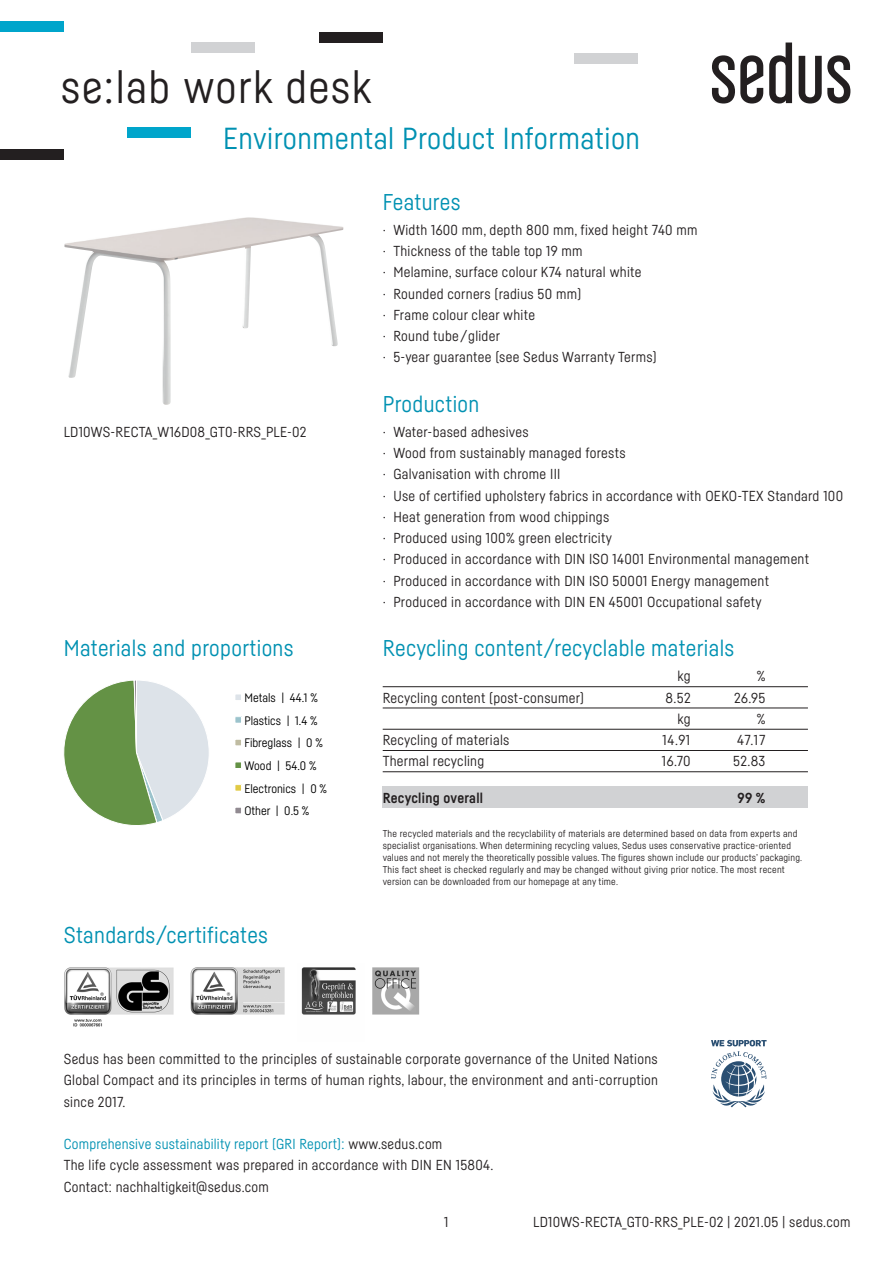
<style>
.page{position:relative;width:893px;height:1263px;background:#fff}
.page>*{position:absolute;margin:0;border:0;box-sizing:border-box;transform-origin:0 0}
.t1{font:45px "Sedus Sans";letter-spacing:.03em;color:#231f20}
.t2{font:30px "Sedus Sans";letter-spacing:.015em;color:#0091b2}
.t3{font:22.5px "Sedus Sans";letter-spacing:.015em;color:#0091b2}
.t4{font:14.25px/21.3px "Sedus Sans";letter-spacing:.02em;color:#231f20}
.t5{font:700 14.25px "Sedus Sans";letter-spacing:.02em;color:#231f20}
.t6{font:12.15px/22.6px "Sedus Sans";color:#000}
.t7{font:9.75px/12px "Sedus Sans";letter-spacing:.02em;color:#231f20}
.s1{color:#0091b2}
</style>
<div class="page">
<div style="left:383px;top:787px;width:425px;height:21px;background:#d1d2d4"></div>
<img style="left:64px;top:217px;width:279px;height:188px">
<svg style="left:712px;top:55px;width:51px;height:49px"></svg>
<svg style="left:769px;top:43px;width:23px;height:61px"></svg>
<svg style="left:799px;top:55px;width:51px;height:49px"></svg>
<hr style="left:383px;top:686px;width:425px;height:1px;background:#231f20">
<hr style="left:383px;top:708px;width:425px;height:1px;background:#231f20">
<hr style="left:383px;top:729px;width:425px;height:1px;background:#231f20">
<hr style="left:383px;top:750px;width:425px;height:1px;background:#231f20">
<hr style="left:383px;top:771px;width:425px;height:1px;background:#231f20">
<div style="left:0;top:21px;width:64px;height:11px;background:#00a5cb"></div>
<div style="left:191px;top:43px;width:64px;height:10px;background:#d1d2d4"></div>
<div style="left:574px;top:53px;width:64px;height:11px;background:#d1d2d4"></div>
<div style="left:128px;top:128px;width:63px;height:10px;background:#00a5cb"></div>
<div style="left:0;top:149px;width:64px;height:10px;background:#231f20"></div>
<div style="left:319px;top:32px;width:64px;height:11px;background:#231f20"></div>
<svg style="left:63px;top:680px;width:179px;height:146px"></svg>
<img style="left:64px;top:967px;width:356px;height:60px">
<svg style="left:711px;top:1040px;width:56px;height:67px"></svg>
<h1 class="t1" style="left:61px;top:59px;width:313px">se:lab work desk</h1>
<h2 class="t2" style="left:223px;top:120px;width:418px">Environmental Product Information</h2>
<h3 class="t3" style="left:383px;top:188px;width:79px">Features</h3>
<p class="t4" style="left:383px;top:219px;width:316px">· Width 1600 mm, depth 800 mm, fixed height 740 mm · Thickness of the table top 19 mm<br>· Melamine, surface colour K74 natural white<br>· Rounded corners (radius 50 mm)<br>· Frame colour clear white<br>· Round tube/glider<br>· 5-year guarantee (see Sedus Warranty Terms)</p>
<p class="t4" style="left:64px;top:421px;width:244px">LD10WS-RECTA_W16D08_GT0-RRS_PLE-02</p>
<h3 class="t3" style="left:64px;top:635px;width:231px">Materials and proportions</h3>
<p class="t6" style="left:244px;top:686px;width:84px">Metals | 44.1 %<br>Plastics | 1.4 %<br>Fibreglass | 0 %<br>Wood | 54.0 %<br>Electronics | 0 %<br>Other | 0.5 %</p>
<h3 class="t3" style="left:64px;top:922px;width:206px">Standards/certificates</h3>
<h3 class="t3" style="left:383px;top:390px;width:98px">Production</h3>
<p class="t4" style="left:383px;top:421px;width:462px">· Water-based adhesives<br>· Wood from sustainably managed forests<br>· Galvanisation with chrome III<br>· Use of certified upholstery fabrics in accordance with OEKO-TEX Standard 100 · Heat generation from wood chippings<br>· Produced using 100% green electricity<br>· Produced in accordance with DIN ISO 14001 Environmental management<br>· Produced in accordance with DIN ISO 50001 Energy management<br>· Produced in accordance with DIN EN 45001 Occupational safety</p>
<h3 class="t3" style="left:383px;top:635px;width:353px">Recycling content/recyclable materials</h3>
<p class="t4" style="left:678px;top:665px;width:15px">kg</p>
<p class="t4" style="left:757px;top:665px;width:10px">%</p>
<p class="t4" style="left:383px;top:687px;width:203px">Recycling content (post-consumer)</p>
<p class="t4" style="left:666px;top:687px;width:27px">8.52</p>
<p class="t4" style="left:734px;top:687px;width:33px">26.95</p>
<p class="t4" style="left:678px;top:708px;width:15px">kg</p>
<p class="t4" style="left:757px;top:708px;width:10px">%</p>
<p class="t4" style="left:383px;top:729px;width:128px">Recycling of materials</p>
<p class="t4" style="left:662px;top:729px;width:29px">14.91</p>
<p class="t4" style="left:737px;top:729px;width:30px">47.17</p>
<p class="t4" style="left:383px;top:750px;width:103px">Thermal recycling</p>
<p class="t4" style="left:662px;top:750px;width:30px">16.70</p>
<p class="t4" style="left:733px;top:750px;width:34px">52.83</p>
<p class="t5" style="left:383px;top:789px;width:102px">Recycling overall</p>
<p class="t5" style="left:737px;top:789px;width:29px">99 %</p>
<p class="t7" style="left:383px;top:827px;width:421px">The recycled materials and the recyclability of materials are determined based on data from experts and specialist organisations. When determining recycling values, Sedus uses conservative practice-oriented values and not merely the theoretically possible values. The figures shown include our products’ packaging.<br>This fact sheet is checked regularly and may be changed without giving prior notice. The most recent version can be downloaded from our homepage at any time.</p>
<p class="t4" style="left:64px;top:1048px;width:596px;text-align:justify">Sedus has been committed to the principles of sustainable corporate governance of the United Nations Global Compact and its principles in terms of human rights, labour, the environment and anti-corruption since 2017.</p>
<p class="t4" style="left:64px;top:1133px;width:431px"><span class="s1">Comprehensive sustainability report (GRI Report):</span> www.sedus.com<br>The life cycle assessment was prepared in accordance with DIN EN 15804.<br>Contact: nachhaltigkeit@sedus.com</p>
<p class="t4" style="left:444px;top:1211px;width:6px">1</p>
<p class="t4" style="left:533px;top:1211px;width:319px">LD10WS-RECTA_GT0-RRS_PLE-02 | 2021.05 | sedus.com</p>
</div>
